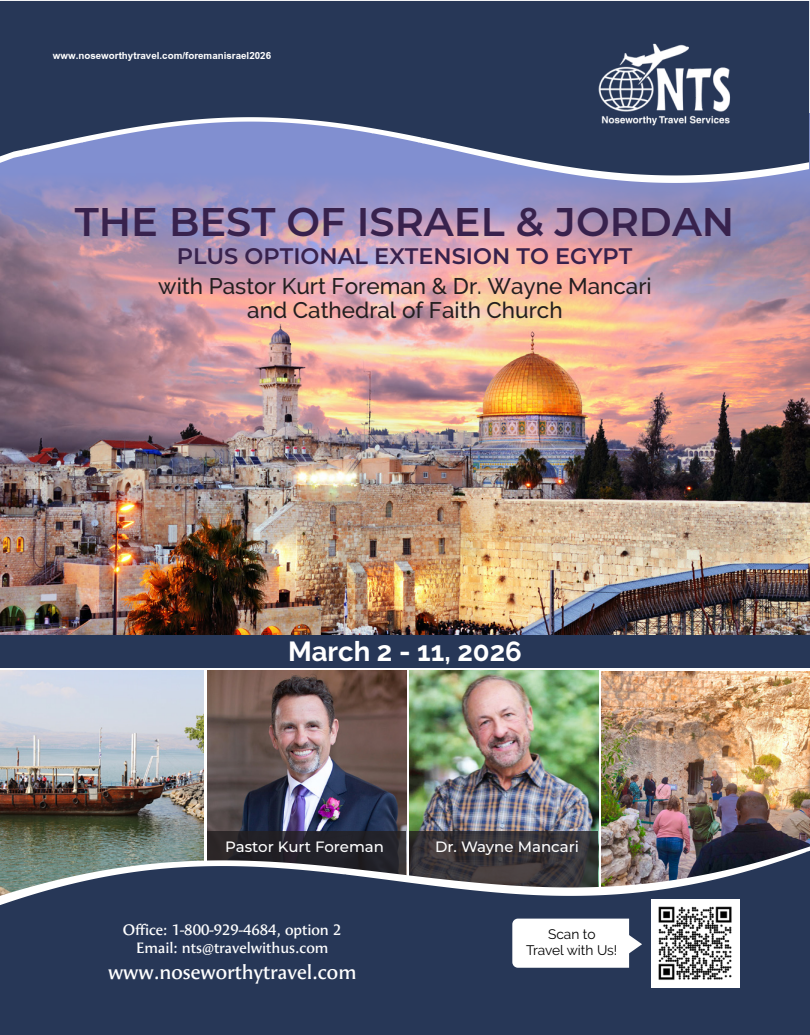
<style>
.page{position:relative;width:810px;height:1035px;background:#fff}
.page>*{position:absolute;margin:0;border:0;box-sizing:border-box;transform-origin:0 0}
.t1{font:600 40px "Montserrat";color:#38224d}
.t2{font:700 27.5px "Raleway";color:#fff}
.t3{font:500 22.5px/23.8px "Raleway";color:#231f20;text-align:center}
.t4{font:600 22.5px "Montserrat";color:#38224d}
.t5{font:600 20px "Angie Sans Std";color:#fff}
.t6{font:600 15px/17.5px "Angie Sans Std";color:#fff;text-align:center}
.t7{font:700 15px "Browallia New";color:#fff}
.t8{font:500 15px "Montserrat";color:#fff}
.t9{font:13.75px/16.5px "Raleway";color:#000;text-align:center}
</style>
<div class="page">
<img style="left:410px;top:671px;width:188px;height:161px">
<svg style="left:410px;top:832px;width:188px;height:14px;background:#373438"></svg>
<img style="left:207px;top:671px;width:199px;height:161px">
<svg style="left:207px;top:832px;width:199px;height:14px;background:#25232a"></svg>
<img style="left:601px;top:672px;width:209px;height:174px">
<img style="left:0;top:671px;width:204px;height:175px">
<img style="left:0;top:174px;width:810px;height:461px">
<svg style="left:0;top:0;width:809px;height:183px;fill:#858fce"></svg>
<svg style="left:0;top:1px;width:809px;height:174px;background:#3b4a6e"></svg>
<img style="left:598px;top:42px;width:137px;height:84px">
<svg style="left:0;top:846px;width:810px;height:5px;background:#46494b"></svg>
<svg style="left:0;top:851px;width:810px;height:184px;background:#35435d"></svg>
<img style="left:651px;top:899px;width:89px;height:89px">
<svg style="left:512px;top:919px;width:130px;height:49px"></svg>
<div style="left:0;top:635px;width:810px;height:33px;background:#273757"></div>
<p class="t7" style="left:53px;top:46px;width:220px">www.noseworthytravel.com/foremanisrael2026</p>
<h1 class="t1" style="left:75px;top:194px;width:661px">THE BEST OF ISRAEL &amp; JORDAN</h1>
<p class="t4" style="left:177px;top:240px;width:457px">PLUS OPTIONAL EXTENSION TO EGYPT</p>
<p class="t3" style="left:158px;top:274px;width:495px">with Pastor Kurt Foreman &amp; Dr. Wayne Mancari and Cathedral of Faith Church</p>
<p class="t2" style="left:288px;top:636px;width:235px">March 2 - 11, 2026</p>
<p class="t8" style="left:225px;top:836px;width:161px">Pastor Kurt Foreman</p>
<p class="t8" style="left:435px;top:836px;width:145px">Dr. Wayne Mancari</p>
<p class="t6" style="left:123px;top:922px;width:220px">Office: 1-800-929-4684, option 2<br>Email: nts@travelwithus.com</p>
<p class="t5" style="left:108px;top:961px;width:250px">www.noseworthytravel.com</p>
<p class="t9" style="left:526px;top:926px;width:93px">Scan to<br>Travel with Us!</p>
</div>
